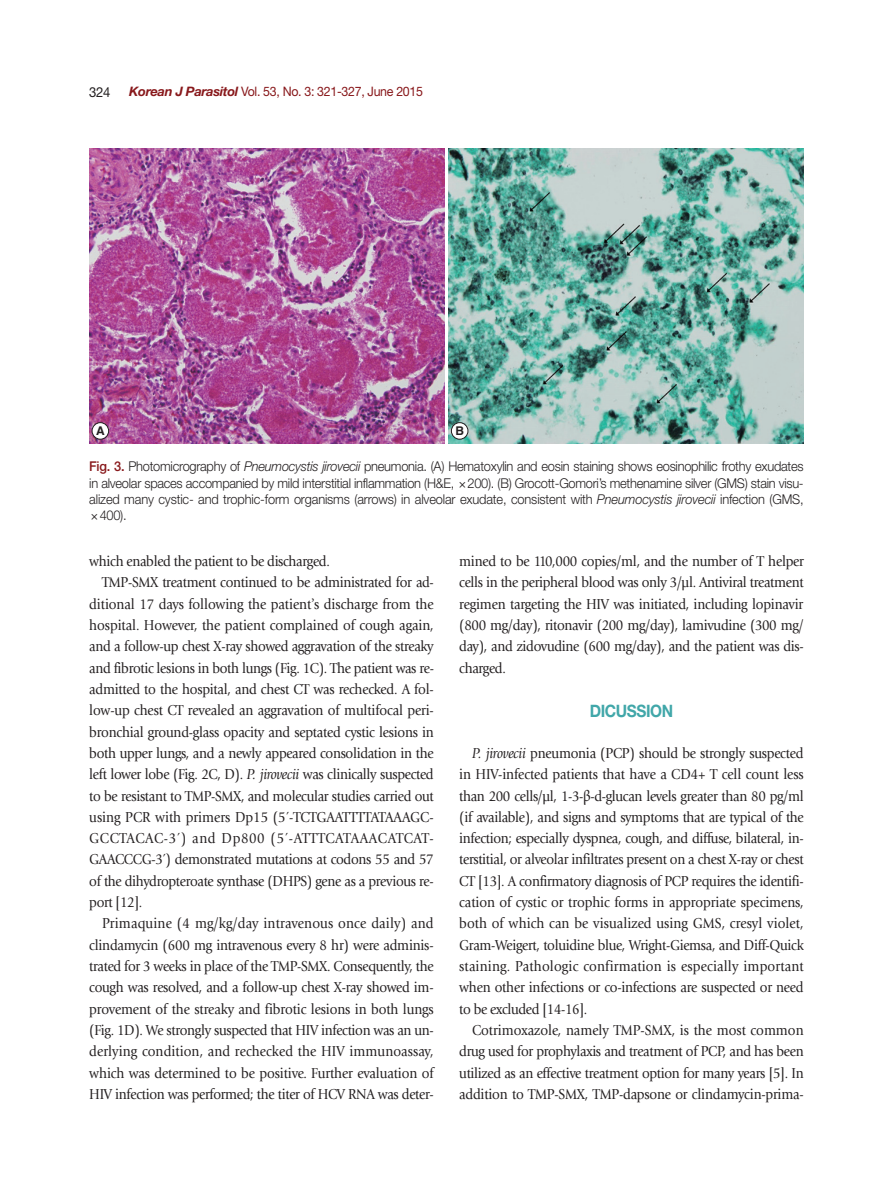
<style>
.page{position:relative;width:893px;height:1191px;background:#fff}
.page>*{position:absolute;margin:0;border:0;box-sizing:border-box;transform-origin:0 0}
.본문_대제목{font:700 17.1px "Helvetica Neue LT Std";letter-spacing:-.025em;color:#41a7a9;scale:.9 1}
.본문{font:15px/21.3px "Giovanni Std";letter-spacing:-.025em;color:#231f20;text-align:justify;scale:.9 1}
.t1{font:13.8px "Helvetica Neue LT Std";color:#231f20;scale:.95 1}
.표_제목__그림_설명{font:300 13.5px/16.2px "Helvetica Neue LT Std";letter-spacing:-.01em;color:#231f20;text-align:justify;scale:.95 1}
.t2{font:13.05px "Helvetica Neue LT Std";letter-spacing:-.025em;color:#88181b;scale:.95 1}
.t3{font:700 12px "Helvetica LT Std";color:#231f20}
.s1{font-weight:700;font-style:italic}
.s2{font-weight:500;color:#88181b}
.s3{font-style:italic}
.s4{font-family:"Utopia Std";font-weight:400}
.s5{font-family:"Minion Pro"}
.s6{font-family:"Minion Pro";font-size:15.75px}
</style>
<div class="page">
<img style="left:89px;top:149px;width:355px;height:294px">
<img style="left:449px;top:149px;width:355px;height:294px">
<div style="left:92px;top:422px;width:17px;height:17px;background:#fff;border-radius:50%"></div>
<div style="left:92px;top:422px;width:17px;height:17px;border:1px solid #231f20;border-radius:50%"></div>
<div style="left:451px;top:422px;width:17px;height:17px;background:#fff;border-radius:50%"></div>
<div style="left:451px;top:422px;width:17px;height:17px;border:1px solid #231f20;border-radius:50%"></div>
<p class="t1" style="left:89px;top:83px;width:24px">324</p>
<p class="t2" style="left:129px;top:84px;width:311px"><span class="s1">Korean J Parasitol</span> Vol. 53, No. 3: 321-327, June 2015</p>
<p class="t3" style="left:96px;top:423px;width:10px">A</p>
<p class="t3" style="left:455px;top:423px;width:10px">B</p>
<p class="표_제목__그림_설명" style="left:89px;top:458px;width:753px"><span class="s2">Fig. 3.</span> Photomicrography of <span class="s3">Pneumocystis jirovecii</span> pneumonia. (A) Hematoxylin and eosin staining shows eosinophilic frothy exudates in alveolar spaces accompanied by mild interstitial inflammation (H&amp;E, <span class="s4">×</span>200). (B) Grocott-Gomori’s methenamine silver (GMS) stain visu&shy;alized many cystic- and trophic-form organisms (arrows) in alveolar exudate, consistent with <span class="s3">Pneumocystis jirovecii</span> infection (GMS, <span class="s4">×</span>400).</p>
<p class="본문" style="left:89px;top:551px;width:269px">which enabled the patient to be discharged.</p>
<p class="본문" style="left:89px;top:572px;width:384px;text-indent:13px">TMP-SMX treatment continued to be administrated for ad&shy;ditional 17 days following the patient<span class="s5">’</span>s discharge from the hospital. However, the patient complained of cough again, and a follow-up chest X-ray showed aggravation of the streaky and fibrotic lesions in both lungs (Fig. 1C). The patient was re&shy;admitted to the hospital, and chest CT was rechecked. A fol&shy;low-up chest CT revealed an aggravation of multifocal peri&shy;bronchial ground-glass opacity and septated cystic lesions in both upper lungs, and a newly appeared consolidation in the left lower lobe (Fig. 2C, D). <span class="s3">P. jirovecii</span> was clinically suspected to be resistant to TMP-SMX, and molecular studies carried out using PCR with primers Dp15 (5<span class="s5">´</span>-TCTGAATTTTATAAAGC-GCCTACAC-3<span class="s5">´</span>) and Dp800 (5<span class="s5">´</span>-ATTTCATAAACATCAT-GAACCCG-3<span class="s5">´</span>) demonstrated mutations at codons 55 and 57 of the dihydropteroate synthase (DHPS) gene as a previous re&shy;port [12].</p>
<p class="본문" style="left:89px;top:913px;width:384px;text-indent:13px">Primaquine (4 mg/kg/day intravenous once daily) and clindamycin (600 mg intravenous every 8 hr) were adminis&shy;trated for 3 weeks in place of the TMP-SMX. Consequently, the cough was resolved, and a follow-up chest X-ray showed im&shy;provement of the streaky and fibrotic lesions in both lungs (Fig. 1D). We strongly suspected that HIV infection was an un&shy;derlying condition, and rechecked the HIV immunoassay, which was determined to be positive. Further evaluation of HIV infection was performed; the titer of HCV RNA was deter-</p>
<p class="본문" style="left:459px;top:551px;width:384px">mined to be 110,000 copies/ml, and the number of T helper cells in the peripheral blood was only 3/μl. Antiviral treatment regimen targeting the HIV was initiated, including lopinavir (800 mg/day), ritonavir (200 mg/day), lamivudine (300 mg/ day), and zidovudine (600 mg/day), and the patient was dis&shy;charged.</p>
<p class="본문_대제목" style="left:590px;top:700px;width:94px">DICUSSION</p>
<p class="본문" style="left:459px;top:742px;width:384px;text-indent:13px"><span class="s3">P. jirovecii</span> pneumonia (PCP) should be strongly suspected in HIV-infected patients that have a CD4+ T cell count less than 200 cells/µl, 1-3-<span class="s6">β</span>-d-glucan levels greater than 80 pg/ml (if available), and signs and symptoms that are typical of the infection; especially dyspnea, cough, and diffuse, bilateral, in&shy;terstitial, or alveolar infiltrates present on a chest X-ray or chest CT [13]. A confirmatory diagnosis of PCP requires the identifi&shy;cation of cystic or trophic forms in appropriate specimens, both of which can be visualized using GMS, cresyl violet, Gram-Weigert, toluidine blue, Wright-Giemsa, and Diff-Quick staining. Pathologic confirmation is especially important when other infections or co-infections are suspected or need to be excluded [14-16].</p>
<p class="본문" style="left:459px;top:1019px;width:384px;text-indent:13px">Cotrimoxazole, namely TMP-SMX, is the most common drug used for prophylaxis and treatment of PCP, and has been utilized as an effective treatment option for many years [5]. In addition to TMP-SMX, TMP-dapsone or clindamycin-prima-</p>
</div>
